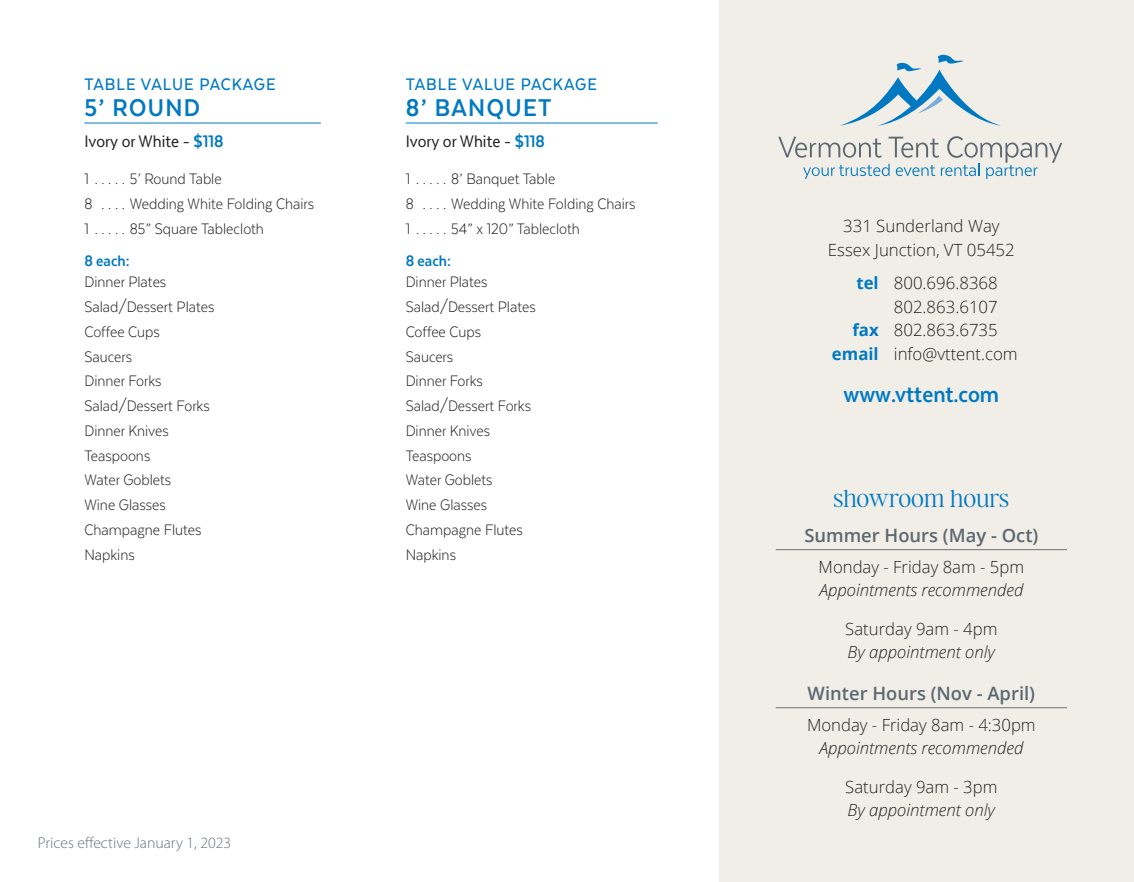
<style>
.page{position:relative;width:1134px;height:882px;background:#fff}
.page>*{position:absolute;margin:0;border:0;box-sizing:border-box;transform-origin:0 0}
.Category_-_Subhead_1{font:700 28px "Texta Narrow";letter-spacing:.05em;color:#0079c2}
.t1{font:700 26.25px "Texta Narrow";color:#0079c2}
.TOC_-_subheads{font:100 26.25px "Argent CF";color:#0079c2}
.Category_-_Subhead_1-2{font:500 19.25px "Texta Narrow";letter-spacing:.05em;color:#0079c2}
.Subhead_2_-_Bold{font:19.25px "Texta Narrow";color:#231f20}
.Blue_Subhead_Semibol{font:600 18.38px "Open Sans";color:#5c6771}
.Individual_Items_Lis{font:300 17.5px "Texta Narrow";color:#231f20}
.Individual_Items_Lis-2{font:700 17.5px "Texta Narrow";color:#0079c2}
.Body_Copy_10_14{font:300 16.8px/23.4px "Open Sans";color:#231f20;text-align:center}
.Body_Copy_10_14-2{font:italic 300 16.8px/23.4px "Open Sans";color:#231f20}
.t2{font:300 15.75px "Myriad Pro";color:#6a747b}
.s1{font-weight:700;color:#0079c2}
.s2{font-style:normal}
.s3{font-style:italic}
</style>
<div class="page">
<div style="left:719px;top:0;width:415px;height:882px;background:#f0eee7"></div>
<hr style="left:84px;top:123px;width:237px;height:1px;background:#0079c2">
<hr style="left:406px;top:123px;width:252px;height:1px;background:#0079c2">
<svg style="left:778px;top:136px;width:284px;height:43px"></svg>
<svg style="left:840px;top:54px;width:161px;height:72px"></svg>
<hr style="left:776px;top:549px;width:291px;height:1px;background:#6a747b">
<hr style="left:776px;top:707px;width:291px;height:1px;background:#6a747b">
<p class="Category_-_Subhead_1-2" style="left:84px;top:74px;width:193px">TABLE VALUE PACKAGE</p>
<p class="Category_-_Subhead_1" style="left:84px;top:94px;width:117px">5’ ROUND</p>
<p class="Subhead_2_-_Bold" style="left:84px;top:132px;width:141px">Ivory or White - <span class="s1">$118</span></p>
<p class="Individual_Items_Lis" style="left:84px;top:170px;width:6px">1</p>
<p class="Individual_Items_Lis" style="left:130px;top:170px;width:93px">5’ Round Table</p>
<p class="Individual_Items_Lis" style="left:84px;top:195px;width:10px">8</p>
<p class="Individual_Items_Lis" style="left:130px;top:195px;width:186px">Wedding White Folding Chairs</p>
<p class="Individual_Items_Lis" style="left:84px;top:219px;width:6px">1</p>
<p class="Individual_Items_Lis" style="left:130px;top:219px;width:136px">85” Square Tablecloth</p>
<p class="Individual_Items_Lis-2" style="left:84px;top:252px;width:47px">8 each:</p>
<p class="Individual_Items_Lis" style="left:84px;top:273px;width:83px">Dinner Plates</p>
<p class="Individual_Items_Lis" style="left:84px;top:298px;width:132px">Salad/Dessert Plates</p>
<p class="Individual_Items_Lis" style="left:84px;top:323px;width:77px">Coffee Cups</p>
<p class="Individual_Items_Lis" style="left:84px;top:347px;width:49px">Saucers</p>
<p class="Individual_Items_Lis" style="left:84px;top:372px;width:79px">Dinner Forks</p>
<p class="Individual_Items_Lis" style="left:84px;top:397px;width:127px">Salad/Dessert Forks</p>
<p class="Individual_Items_Lis" style="left:84px;top:422px;width:86px">Dinner Knives</p>
<p class="Individual_Items_Lis" style="left:84px;top:446px;width:67px">Teaspoons</p>
<p class="Individual_Items_Lis" style="left:84px;top:471px;width:88px">Water Goblets</p>
<p class="Individual_Items_Lis" style="left:84px;top:496px;width:83px">Wine Glasses</p>
<p class="Individual_Items_Lis" style="left:84px;top:521px;width:119px">Champagne Flutes</p>
<p class="Individual_Items_Lis" style="left:84px;top:546px;width:52px">Napkins</p>
<p class="Category_-_Subhead_1-2" style="left:406px;top:74px;width:193px">TABLE VALUE PACKAGE</p>
<p class="Category_-_Subhead_1" style="left:406px;top:94px;width:147px">8’ BANQUET</p>
<p class="Subhead_2_-_Bold" style="left:406px;top:132px;width:141px">Ivory or White - <span class="s1">$118</span></p>
<p class="Individual_Items_Lis" style="left:406px;top:170px;width:6px">1</p>
<p class="Individual_Items_Lis" style="left:451px;top:170px;width:106px">8’ Banquet Table</p>
<p class="Individual_Items_Lis" style="left:406px;top:195px;width:10px">8</p>
<p class="Individual_Items_Lis" style="left:451px;top:195px;width:186px">Wedding White Folding Chairs</p>
<p class="Individual_Items_Lis" style="left:406px;top:219px;width:6px">1</p>
<p class="Individual_Items_Lis" style="left:451px;top:219px;width:130px">54” x 120” Tablecloth</p>
<p class="Individual_Items_Lis-2" style="left:406px;top:252px;width:47px">8 each:</p>
<p class="Individual_Items_Lis" style="left:406px;top:273px;width:83px">Dinner Plates</p>
<p class="Individual_Items_Lis" style="left:406px;top:298px;width:132px">Salad/Dessert Plates</p>
<p class="Individual_Items_Lis" style="left:406px;top:323px;width:77px">Coffee Cups</p>
<p class="Individual_Items_Lis" style="left:406px;top:347px;width:49px">Saucers</p>
<p class="Individual_Items_Lis" style="left:406px;top:372px;width:79px">Dinner Forks</p>
<p class="Individual_Items_Lis" style="left:406px;top:397px;width:127px">Salad/Dessert Forks</p>
<p class="Individual_Items_Lis" style="left:406px;top:422px;width:86px">Dinner Knives</p>
<p class="Individual_Items_Lis" style="left:406px;top:446px;width:67px">Teaspoons</p>
<p class="Individual_Items_Lis" style="left:406px;top:471px;width:88px">Water Goblets</p>
<p class="Individual_Items_Lis" style="left:406px;top:496px;width:83px">Wine Glasses</p>
<p class="Individual_Items_Lis" style="left:406px;top:521px;width:119px">Champagne Flutes</p>
<p class="Individual_Items_Lis" style="left:406px;top:546px;width:52px">Napkins</p>
<p class="t2" style="left:38px;top:834px;width:195px">Prices effective January 1, 2023</p>
<p class="Body_Copy_10_14" style="left:843px;top:214px;width:158px">331 Sunderland Way</p>
<p class="Body_Copy_10_14" style="left:828px;top:237px;width:188px">Essex Junction, VT 05452</p>
<p class="Body_Copy_10_14" style="left:856px;top:271px;width:143px;text-align:right"><span class="s1">tel</span> 800.696.8368<br>802.863.6107</p>
<p class="Body_Copy_10_14" style="left:852px;top:318px;width:147px"><span class="s1">fax</span> 802.863.6735</p>
<p class="Body_Copy_10_14" style="left:832px;top:342px;width:187px"><span class="s1">email</span> info@vttent.com</p>
<p class="t1" style="left:844px;top:380px;width:157px">www.vttent.com</p>
<p class="TOC_-_subheads" style="left:833px;top:486px;width:177px">showroom hours</p>
<p class="Blue_Subhead_Semibol" style="left:804px;top:523px;width:236px">Summer Hours (May - Oct)</p>
<p class="Body_Copy_10_14-2" style="left:819px;top:554px;width:207px"><span class="s2">Monday - Friday 8am - 5pm<br></span>Appointments recommended</p>
<p class="Body_Copy_10_14-2" style="left:845px;top:616px;width:154px"><span class="s2">Saturday 9am - 4pm<br></span>By appointment only</p>
<p class="Blue_Subhead_Semibol" style="left:808px;top:681px;width:229px">Winter Hours (Nov - April)</p>
<p class="Body_Copy_10_14" style="left:807px;top:713px;width:230px">Monday - Friday 8am - 4:30pm<br><span class="s3">Appointments recommended</span></p>
<p class="Body_Copy_10_14-2" style="left:845px;top:774px;width:154px"><span class="s2">Saturday 9am - 3pm<br></span>By appointment only</p>
</div>
